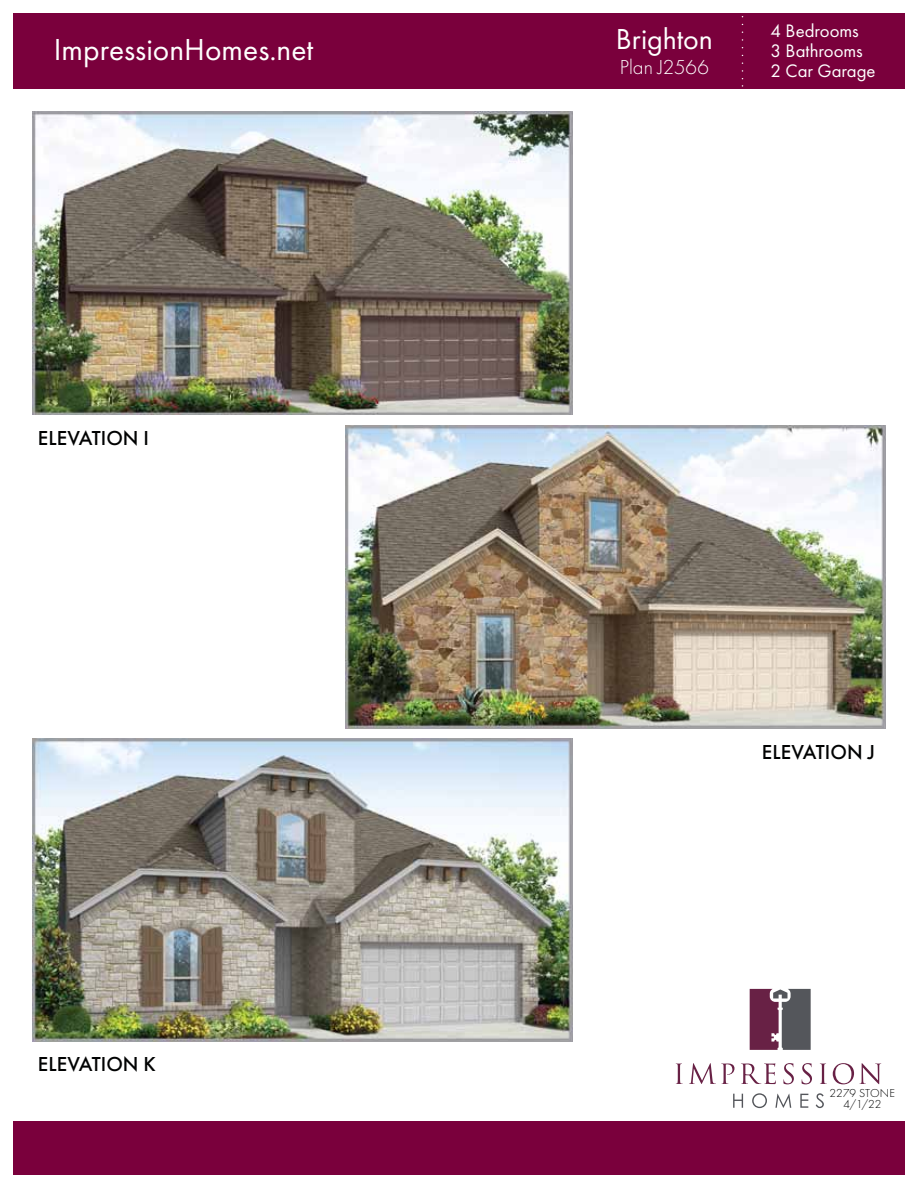
<style>
.page{position:relative;width:918px;height:1188px;background:#fff}
.page>*{position:absolute;margin:0;border:0;box-sizing:border-box;transform-origin:0 0}
.t1{font:31.5px "Futura PT";color:#fff}
.t2{font:30px "Futura PT";letter-spacing:-.005em;color:#fff}
.t3{font:500 21px "Futura PT";color:#010202}
.t4{font:300 21px "Futura PT";letter-spacing:-.005em;color:#fff}
.t5{font:18.75px/20.2px "Futura PT";color:#fff}
.t6{font:300 12px/11.2px "Futura PT";letter-spacing:.005em;color:#010202;text-align:center}
</style>
<div class="page">
<div style="left:14px;top:1121px;width:891px;height:54px;background:#7a003c"></div>
<svg style="left:733px;top:1094px;width:10px;height:14px"></svg>
<svg style="left:752px;top:1093px;width:15px;height:15px"></svg>
<svg style="left:775px;top:1094px;width:16px;height:14px"></svg>
<svg style="left:800px;top:1094px;width:8px;height:14px"></svg>
<svg style="left:816px;top:1093px;width:8px;height:15px"></svg>
<svg style="left:676px;top:1064px;width:7px;height:20px"></svg>
<svg style="left:689px;top:1063px;width:45px;height:21px"></svg>
<svg style="left:741px;top:1063px;width:35px;height:21px"></svg>
<svg style="left:783px;top:1063px;width:11px;height:21px"></svg>
<svg style="left:802px;top:1063px;width:10px;height:21px"></svg>
<svg style="left:820px;top:1064px;width:7px;height:20px"></svg>
<svg style="left:833px;top:1063px;width:48px;height:21px"></svg>
<svg style="left:750px;top:989px;width:61px;height:61px"></svg>
<div style="left:14px;top:14px;width:891px;height:75px;background:#7a003c"></div>
<img style="left:32px;top:112px;width:540px;height:303px">
<img style="left:346px;top:425px;width:540px;height:304px">
<img style="left:32px;top:738px;width:540px;height:304px">
<h1 class="t1" style="left:54px;top:36px;width:261px">ImpressionHomes.net</h1>
<p class="t3" style="left:38px;top:430px;width:113px">ELEVATION I</p>
<p class="t3" style="left:38px;top:1056px;width:120px">ELEVATION K</p>
<h2 class="t2" style="left:616px;top:25px;width:98px">Brighton</h2>
<p class="t4" style="left:620px;top:57px;width:90px">Plan J2566</p>
<p class="t5" style="left:771px;top:21px;width:107px">4 Bedrooms<br>3 Bathrooms<br>2 Car Garage</p>
<p class="t3" style="left:762px;top:744px;width:115px">ELEVATION J</p>
<p class="t6" style="left:830px;top:1088px;width:67px">2279 STONE<br>4/1/22</p>
</div>
